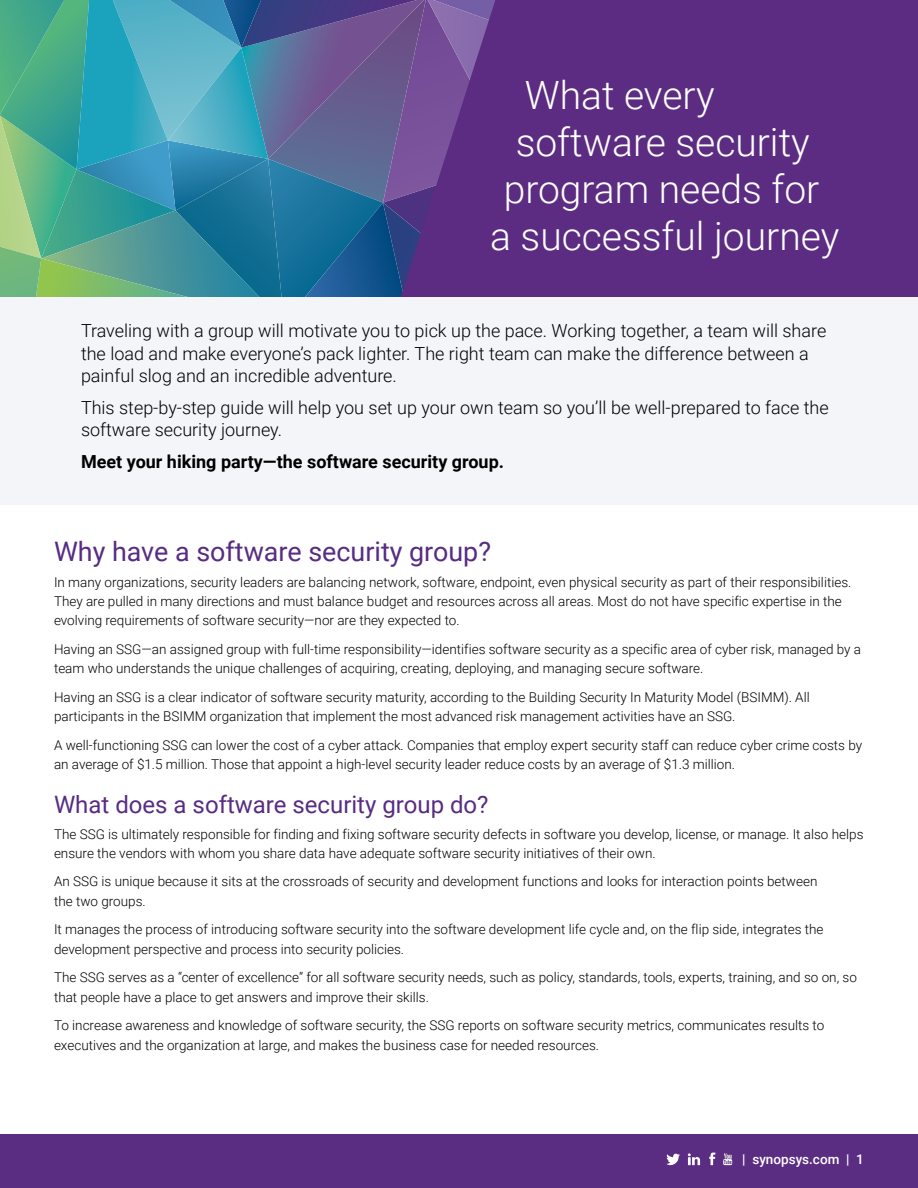
<style>
.page{position:relative;width:918px;height:1188px;background:#fff}
.page>*{position:absolute;margin:0;border:0;box-sizing:border-box;transform-origin:0 0}
.t1{font:300 39px "Roboto";color:#fff}
.t2{font:26.85px "Roboto";color:#572c82}
.t3{font:24px "Roboto";color:#572c82}
.t4{font:300 18px/22.5px "Roboto";color:#000}
.t5{font:700 18px "Roboto";color:#000}
.t6{font:300 13.5px/19.5px "Roboto";color:#000}
.t7{font:500 13.5px "Roboto";color:#fff}
</style>
<div class="page">
<div style="left:0;top:1134px;width:918px;height:54px;background:#5a2d83"></div>
<svg style="left:667px;top:1153px;width:13px;height:12px"></svg>
<svg style="left:709px;top:1152px;width:7px;height:13px"></svg>
<svg style="left:723px;top:1153px;width:9px;height:12px"></svg>
<svg style="left:688px;top:1153px;width:12px;height:12px"></svg>
<svg style="left:0;top:0;width:401px;height:297px"></svg>
<svg style="left:401px;top:0;width:517px;height:297px;fill:#5c2c82"></svg>
<div style="left:0;top:297px;width:918px;height:207px;background:#f4f5f9"></div>
<h1 class="t1" style="left:525px;top:68px;width:191px">What every</h1>
<h1 class="t1" style="left:516px;top:115px;width:295px">software security</h1>
<h1 class="t1" style="left:504px;top:162px;width:317px">program needs for</h1>
<h1 class="t1" style="left:490px;top:209px;width:351px">a successful journey</h1>
<h3 class="t4" style="left:81px;top:319px;width:747px">Traveling with a group will motivate you to pick up the pace. Working together, a team will share the load and make everyone’s pack lighter. The right team can make the difference between a painful slog and an incredible adventure.</h3>
<h3 class="t4" style="left:81px;top:396px;width:749px">This step-by-step guide will help you set up your own team so you’ll be well-prepared to face the software security journey.</h3>
<h3 class="t5" style="left:81px;top:449px;width:425px">Meet your hiking party—the software security group.</h3>
<h2 class="t2" style="left:54px;top:533px;width:439px">Why have a software security group?</h2>
<p class="t6" style="left:54px;top:571px;width:799px">In many organizations, security leaders are balancing network, software, endpoint, even physical security as part of their responsibilities.<br>They are pulled in many directions and must balance budget and resources across all areas. Most do not have specific expertise in the evolving requirements of software security—nor are they expected to.</p>
<p class="t6" style="left:54px;top:639px;width:809px">Having an SSG—an assigned group with full-time responsibility—identifies software security as a specific area of cyber risk, managed by a team who understands the unique challenges of acquiring, creating, deploying, and managing secure software.</p>
<p class="t6" style="left:54px;top:687px;width:757px">Having an SSG is a clear indicator of software security maturity, according to the Building Security In Maturity Model (BSIMM). All participants in the BSIMM organization that implement the most advanced risk management activities have an SSG.</p>
<p class="t6" style="left:54px;top:735px;width:810px">A well-functioning SSG can lower the cost of a cyber attack. Companies that employ expert security staff can reduce cyber crime costs by an average of $1.5 million. Those that appoint a high-level security leader reduce costs by an average of $1.3 million.</p>
<h3 class="t3" style="left:54px;top:788px;width:436px">What does a software security group do?</h3>
<p class="t6" style="left:54px;top:823px;width:811px">The SSG is ultimately responsible for finding and fixing software security defects in software you develop, license, or manage. It also helps ensure the vendors with whom you share data have adequate software security initiatives of their own.</p>
<p class="t6" style="left:54px;top:871px;width:765px">An SSG is unique because it sits at the crossroads of security and development functions and looks for interaction points between the two groups.</p>
<p class="t6" style="left:54px;top:919px;width:771px">It manages the process of introducing software security into the software development life cycle and, on the flip side, integrates the development perspective and process into security policies.</p>
<p class="t6" style="left:54px;top:967px;width:804px">The SSG serves as a “center of excellence” for all software security needs, such as policy, standards, tools, experts, training, and so on, so that people have a place to get answers and improve their skills.</p>
<p class="t6" style="left:54px;top:1015px;width:772px">To increase awareness and knowledge of software security, the SSG reports on software security metrics, communicates results to executives and the organization at large, and makes the business case for needed resources.</p>
<p class="t7" style="left:742px;top:1149px;width:123px">| synopsys.com | 1</p>
</div>
